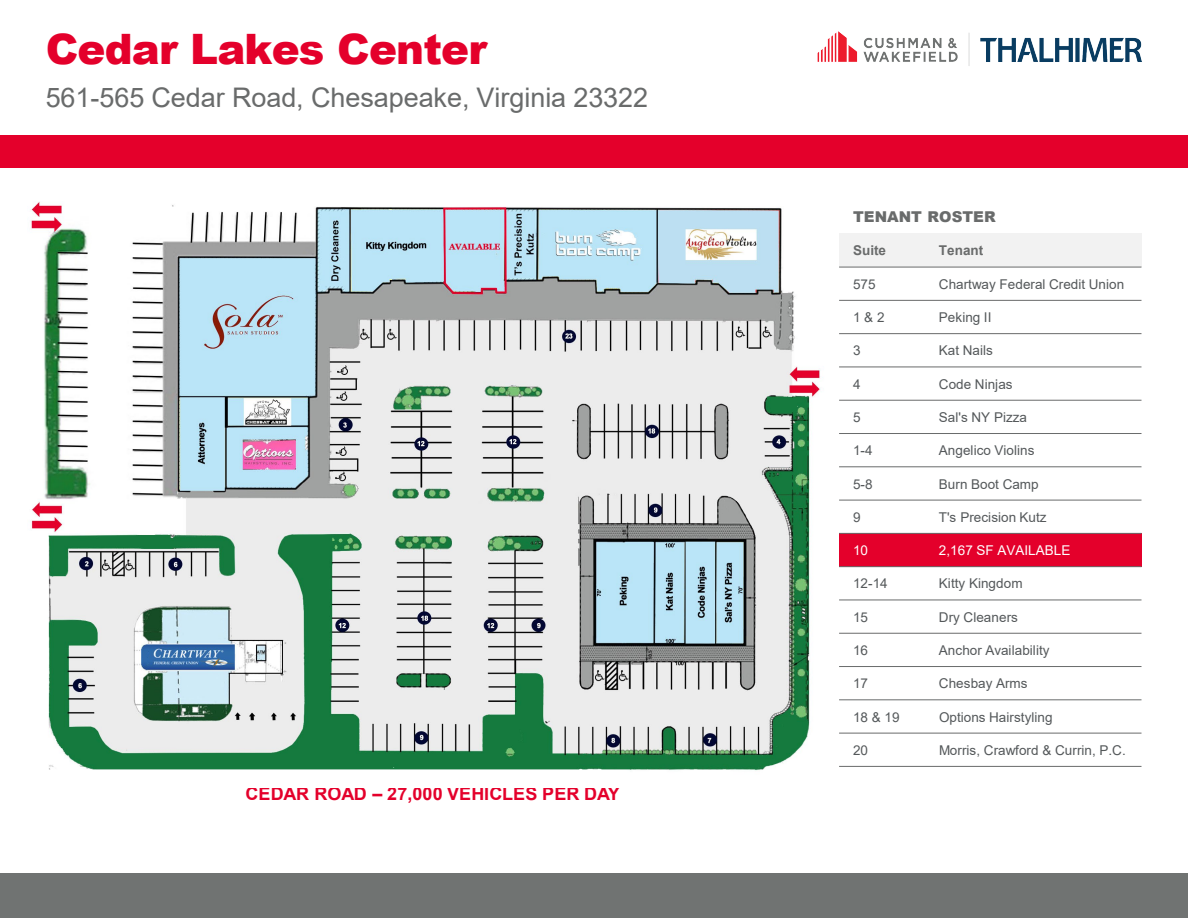
<style>
.page{position:relative;width:1188px;height:918px;background:#fff}
.page>*{position:absolute;margin:0;border:0;box-sizing:border-box;transform-origin:0 0}
.t1{font:900 42px "Arial";letter-spacing:-.02em;color:#e4002b}
.t2{font:27px "Arial";letter-spacing:-.005em;color:#696b6b}
.t3{font:700 18px "Arial";color:#e4002b}
.t4{font:900 15px "Arial";color:#696b6b}
.t5{font:13.5px "Arial";letter-spacing:.005em;color:#54585a}
.t6{font:13.5px "Arial";color:#fff}
.t7{font:700 13.5px "Arial";color:#696b6b}
</style>
<div class="page">
<div style="left:0;top:135px;width:1188px;height:32px;background:#e4002b"></div>
<img style="left:817px;top:31px;width:325px;height:35px">
<div style="left:839px;top:234px;width:86px;height:33px;background:#f2f2f2"></div>
<div style="left:925px;top:234px;width:217px;height:33px;background:#f2f2f2"></div>
<div style="left:839px;top:533px;width:86px;height:34px;background:#e4002b"></div>
<div style="left:925px;top:533px;width:217px;height:34px;background:#e4002b"></div>
<hr style="left:839px;top:267px;width:303px;height:1px;background:#696b6b">
<hr style="left:839px;top:300px;width:303px;height:1px;background:#696b6b">
<hr style="left:839px;top:333px;width:303px;height:1px;background:#696b6b">
<hr style="left:839px;top:367px;width:303px;height:1px;background:#696b6b">
<hr style="left:839px;top:400px;width:303px;height:1px;background:#696b6b">
<hr style="left:839px;top:433px;width:303px;height:1px;background:#696b6b">
<hr style="left:839px;top:466px;width:303px;height:1px;background:#696b6b">
<hr style="left:839px;top:500px;width:303px;height:1px;background:#696b6b">
<hr style="left:839px;top:533px;width:303px;height:1px;background:#696b6b">
<hr style="left:839px;top:566px;width:303px;height:1px;background:#696b6b">
<hr style="left:839px;top:600px;width:303px;height:1px;background:#696b6b">
<hr style="left:839px;top:633px;width:303px;height:1px;background:#696b6b">
<hr style="left:839px;top:666px;width:303px;height:1px;background:#696b6b">
<hr style="left:839px;top:699px;width:303px;height:1px;background:#696b6b">
<hr style="left:839px;top:733px;width:303px;height:1px;background:#696b6b">
<hr style="left:839px;top:766px;width:303px;height:1px;background:#696b6b">
<div style="left:0;top:873px;width:1188px;height:45px;background:#707372"></div>
<img style="left:30px;top:201px;width:793px;height:570px">
<h1 class="t1" style="left:46px;top:18px;width:443px">Cedar Lakes Center</h1>
<h2 class="t2" style="left:46px;top:78px;width:604px">561-565 Cedar Road, Chesapeake, Virginia 23322</h2>
<p class="t3" style="left:246px;top:781px;width:376px">CEDAR ROAD – 27,000 VEHICLES PER DAY</p>
<p class="t4" style="left:853px;top:206px;width:144px">TENANT ROSTER</p>
<p class="t7" style="left:853px;top:241px;width:35px">Suite</p>
<p class="t7" style="left:939px;top:241px;width:46px">Tenant</p>
<p class="t5" style="left:853px;top:275px;width:24px">575</p>
<p class="t5" style="left:939px;top:275px;width:187px">Chartway Federal Credit Union</p>
<p class="t5" style="left:853px;top:308px;width:33px">1 &amp; 2</p>
<p class="t5" style="left:939px;top:308px;width:54px">Peking II</p>
<p class="t5" style="left:853px;top:341px;width:9px">3</p>
<p class="t5" style="left:939px;top:341px;width:56px">Kat Nails</p>
<p class="t5" style="left:853px;top:375px;width:9px">4</p>
<p class="t5" style="left:939px;top:375px;width:75px">Code Ninjas</p>
<p class="t5" style="left:853px;top:408px;width:9px">5</p>
<p class="t5" style="left:939px;top:408px;width:89px">Sal's NY Pizza</p>
<p class="t5" style="left:853px;top:441px;width:21px">1-4</p>
<p class="t5" style="left:939px;top:441px;width:97px">Angelico Violins</p>
<p class="t5" style="left:853px;top:474px;width:21px">5-8</p>
<p class="t5" style="left:939px;top:474px;width:101px">Burn Boot Camp</p>
<p class="t5" style="left:853px;top:508px;width:9px">9</p>
<p class="t5" style="left:939px;top:508px;width:109px">T's Precision Kutz</p>
<p class="t6" style="left:853px;top:541px;width:17px">10</p>
<p class="t6" style="left:939px;top:541px;width:133px">2,167 SF AVAILABLE</p>
<p class="t5" style="left:853px;top:574px;width:36px">12-14</p>
<p class="t5" style="left:939px;top:574px;width:85px">Kitty Kingdom</p>
<p class="t5" style="left:853px;top:608px;width:17px">15</p>
<p class="t5" style="left:939px;top:608px;width:80px">Dry Cleaners</p>
<p class="t5" style="left:853px;top:641px;width:17px">16</p>
<p class="t5" style="left:939px;top:641px;width:112px">Anchor Availability</p>
<p class="t5" style="left:853px;top:674px;width:17px">17</p>
<p class="t5" style="left:939px;top:674px;width:90px">Chesbay Arms</p>
<p class="t5" style="left:853px;top:707px;width:48px">18 &amp; 19</p>
<p class="t5" style="left:939px;top:707px;width:115px">Options Hairstyling</p>
<p class="t5" style="left:853px;top:741px;width:17px">20</p>
<p class="t5" style="left:939px;top:741px;width:188px">Morris, Crawford &amp; Currin, P.C.</p>
</div>
